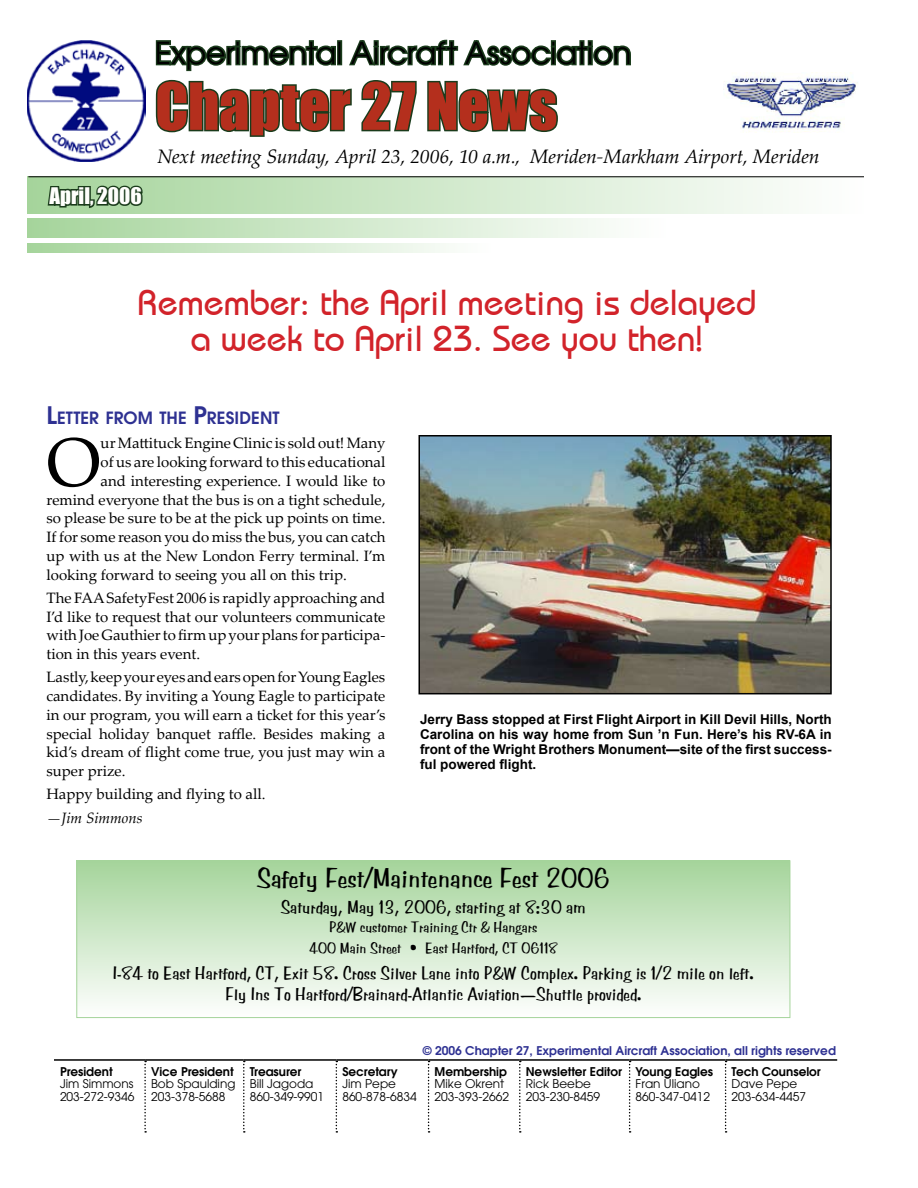
<style>
.page{position:relative;width:918px;height:1188px;background:#fff}
.page>*{position:absolute;margin:0;border:0;box-sizing:border-box;transform-origin:0 0}
.t1{font:68.85px "Palatino Linotype";color:#000}
.t2{font:60px "Impact";letter-spacing:-.005em;color:#b42f1d}
.t3{font:36px/36px "Bimini Normal";color:#d2232a;text-align:center}
.t4{font:30px "Avant Garde";color:#000}
.t5{font:27px "Simpson Normal";color:#000}
.t6{font:21px "Impact";color:#fffffc}
.t7{font:italic 19.5px "Palatino Linotype";letter-spacing:-.005em;color:#000}
.t8{font:18px/21px "Simpson Normal";color:#000;text-align:center}
.t9{font:600 16.8px "Avant Garde";letter-spacing:.005em;color:#2e3192}
.t10{font:15px/18.8px "Palatino Linotype";color:#000;text-align:justify}
.t11{font:15px/21px "Simpson Normal";color:#000;text-align:center}
.t12{font:italic 15px "Palatino Linotype";color:#000}
.t13{font:700 13.5px/15px "Arial";color:#000;text-align:justify}
.t14{font:12px/12.8px "Avant Garde";color:#000}
.t15{font:600 12px "Avant Garde";color:#000}
.t16{font:600 12px "Avant Garde";color:#2e3192}
.s1{font-size:24px}
</style>
<div class="page">
<div style="left:27px;top:176px;width:837px;height:37px;background:linear-gradient(to right,#a5d49b,#fefffe)"></div>
<div style="left:27px;top:219px;width:638px;height:18px;background:linear-gradient(to right,#a5d49b,#fefffe)"></div>
<svg style="left:27px;top:244px;width:419px;height:9px;background:#cde7c7"></svg>
<hr style="left:28px;top:176px;width:836px;height:1px;background:#000">
<img style="left:27px;top:40px;width:118px;height:122px">
<img style="left:725px;top:73px;width:133px;height:59px">
<svg style="left:155px;top:39px;width:476px;height:98px"></svg>
<hr style="left:54px;top:1059px;width:91px;height:2px;background:#000">
<hr style="left:145px;top:1059px;width:99px;height:2px;background:#000">
<hr style="left:244px;top:1059px;width:92px;height:2px;background:#000">
<hr style="left:336px;top:1059px;width:93px;height:2px;background:#000">
<hr style="left:429px;top:1059px;width:91px;height:2px;background:#000">
<hr style="left:520px;top:1059px;width:110px;height:2px;background:#000">
<hr style="left:630px;top:1059px;width:96px;height:2px;background:#000">
<hr style="left:726px;top:1059px;width:111px;height:2px;background:#000">
<svg style="left:144px;top:1061px;width:2px;height:72px"></svg>
<svg style="left:243px;top:1061px;width:2px;height:72px"></svg>
<svg style="left:336px;top:1061px;width:1px;height:72px"></svg>
<svg style="left:428px;top:1061px;width:2px;height:72px"></svg>
<svg style="left:519px;top:1061px;width:2px;height:72px"></svg>
<svg style="left:629px;top:1061px;width:2px;height:72px"></svg>
<svg style="left:725px;top:1061px;width:2px;height:72px"></svg>
<svg style="left:46px;top:176px;width:99px;height:34px;background:#678c62"></svg>
<img style="left:421px;top:438px;width:408px;height:253px">
<div style="left:418px;top:435px;width:414px;height:259px;border:2px solid #000"></div>
<div style="left:77px;top:861px;width:713px;height:157px;background:linear-gradient(to bottom,#a5d49b,#fefffe)"></div>
<div style="left:77px;top:861px;width:713px;height:157px;border:1px solid #a5d49b"></div>
<h3 class="t4" style="left:155px;top:35px;width:478px">Experimental Aircraft Association</h3>
<h2 class="t2" style="left:155px;top:60px;width:404px">Chapter 27 News</h2>
<h3 class="t6" style="left:50px;top:180px;width:94px">April, 2006</h3>
<h3 class="t7" style="left:158px;top:142px;width:664px">Next meeting Sunday, April 23, 2006, 10 a.m., Meriden-Markham Airport, Meriden</h3>
<h3 class="t3" style="left:138px;top:284px;width:620px">Remember: the April meeting is delayed a week to April 23. See you then!</h3>
<p class="t9" style="left:46px;top:407px;width:235px"><span class="s1">L</span>etter from the <span class="s1">P</span>resident</p>
<h1 class="t1" style="left:46px;top:414px;width:56px">O</h1>
<p class="t10" style="left:101px;top:433px;width:286px">ur Mattituck Engine Clinic is sold out! Many</p>
<p class="t10" style="left:101px;top:452px;width:286px">of us are looking forward to this educational</p>
<p class="t10" style="left:101px;top:471px;width:286px">and interesting experience. I would like to</p>
<p class="t10" style="left:46px;top:490px;width:341px">remind everyone that the bus is on a tight schedule,</p>
<p class="t10" style="left:46px;top:508px;width:340px">so please be sure to be at the pick up points on time.</p>
<p class="t10" style="left:46px;top:527px;width:340px">If for some reason you do miss the bus, you can catch</p>
<p class="t10" style="left:46px;top:546px;width:340px">up with us at the New London Ferry terminal. I’m</p>
<p class="t10" style="left:46px;top:565px;width:302px">looking forward to seeing you all on this trip.</p>
<p class="t10" style="left:46px;top:588px;width:340px">The FAA SafetyFest 2006 is rapidly approaching and I’d like to request that our volunteers communicate with Joe Gauthier to firm up your plans for participa&shy;tion in this years event.</p>
<p class="t10" style="left:46px;top:667px;width:341px">Lastly, keep your eyes and ears open for Young Eagles candidates. By inviting a Young Eagle to participate in our program, you will earn a ticket for this year’s special holiday banquet raffle. Besides making a kid’s dream of flight come true, you just may win a super prize.</p>
<p class="t10" style="left:46px;top:784px;width:221px">Happy building and flying to all.</p>
<p class="t12" style="left:46px;top:807px;width:98px">—Jim Simmons</p>
<p class="t13" style="left:420px;top:712px;width:413px">Jerry Bass stopped at First Flight Airport in Kill Devil Hills, North Carolina on his way home from Sun ’n Fun. Here’s his RV-6A in front of the Wright Brothers Monument—site of the first success&shy;ful powered flight.</p>
<h3 class="t5" style="left:257px;top:861px;width:355px">Safety Fest/Maintenance Fest 2006</h3>
<p class="t8" style="left:281px;top:896px;width:306px">Saturday, May 13, 2006, starting at 8:30 am</p>
<p class="t11" style="left:309px;top:916px;width:250px">P&amp;W customer Training Ctr &amp; Hangars<br>400 Main Street • East Hartford, CT 06118</p>
<p class="t8" style="left:113px;top:962px;width:643px">I-84 to East Hartford, CT, Exit 58. Cross Silver Lane into P&amp;W Complex. Parking is 1/2 mile on left.<br>Fly Ins To Hartford/Brainard-Atlantic Aviation—Shuttle provided.</p>
<p class="t15" style="left:60px;top:1063px;width:54px">President</p>
<p class="t14" style="left:60px;top:1078px;width:76px">Jim Simmons<br>203-272-9346</p>
<p class="t15" style="left:151px;top:1063px;width:84px">Vice President</p>
<p class="t14" style="left:151px;top:1078px;width:86px">Bob Spaulding<br>203-378-5688</p>
<p class="t15" style="left:250px;top:1063px;width:53px">Treasurer</p>
<p class="t14" style="left:250px;top:1078px;width:76px">Bill Jagoda<br>860-349-9901</p>
<p class="t16" style="left:423px;top:1043px;width:415px">© 2006 Chapter 27, Experimental Aircraft Association, all rights reserved</p>
<p class="t15" style="left:342px;top:1063px;width:57px">Secretary</p>
<p class="t14" style="left:342px;top:1078px;width:76px">Jim Pepe<br>860-878-6834</p>
<p class="t15" style="left:435px;top:1063px;width:74px">Membership</p>
<p class="t14" style="left:435px;top:1078px;width:76px">Mike Okrent<br>203-393-2662</p>
<p class="t15" style="left:526px;top:1063px;width:98px">Newsletter Editor</p>
<p class="t14" style="left:526px;top:1078px;width:76px">Rick Beebe<br>203-230-8459</p>
<p class="t15" style="left:636px;top:1063px;width:79px">Young Eagles</p>
<p class="t14" style="left:636px;top:1078px;width:76px">Fran Uliano<br>860-347-0412</p>
<p class="t15" style="left:732px;top:1063px;width:91px">Tech Counselor</p>
<p class="t14" style="left:732px;top:1078px;width:76px">Dave Pepe<br>203-634-4457</p>
</div>
